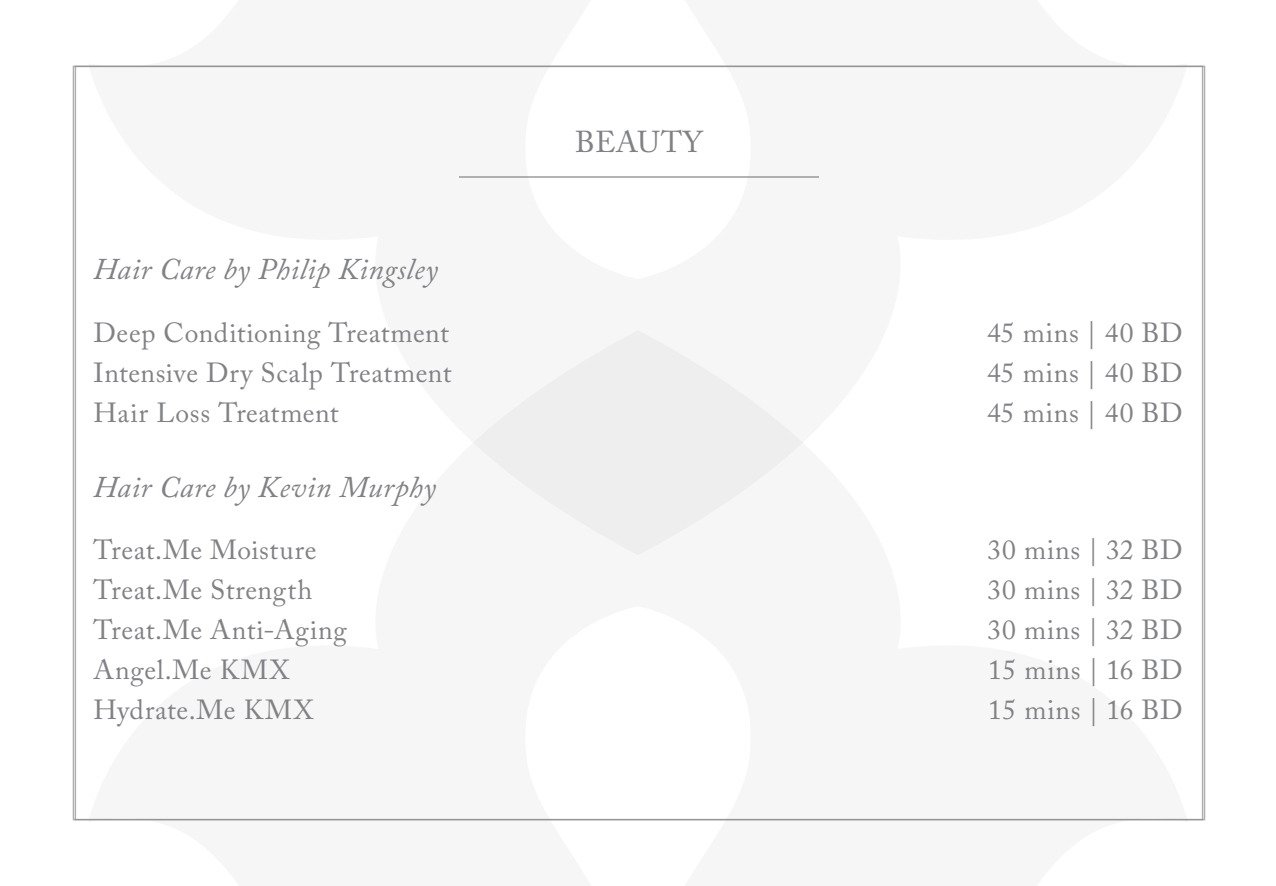
<style>
.page{position:relative;width:1276px;height:886px;background:#fff}
.page>*{position:absolute;margin:0;border:0;box-sizing:border-box;transform-origin:0 0}
.t1{font:italic 30px "Adobe Caslon Pro";letter-spacing:.015em;color:#808285}
.t2{font:30px "Adobe Caslon";color:#808285}
.t3{font:27.5px "Adobe Caslon Pro";letter-spacing:.02em;color:#808285}
.t4{font:27.5px "Adobe Caslon";letter-spacing:.03em;color:#808285}
.s1{font-family:"Adobe Caslon Pro"}
</style>
<div class="page">
<svg style="left:88px;top:65px;width:1099px;height:490px;fill:#f6f6f6"></svg>
<hr style="left:459px;top:176px;width:359px;height:2px;background:#808285">
<p class="t2" style="left:575px;top:124px;width:129px">BEAUTY</p>
<p class="t1" style="left:94px;top:251px;width:345px">Hair Care by Philip Kingsley</p>
<p class="t3" style="left:94px;top:316px;width:357px">Deep Conditioning Treatment</p>
<p class="t4" style="left:987px;top:316px;width:197px">45 mins | 40 <span class="s1">BD</span></p>
<p class="t3" style="left:94px;top:356px;width:359px">Intensive Dry Scalp Treatment</p>
<p class="t4" style="left:987px;top:356px;width:197px">45 mins | 40 <span class="s1">BD</span></p>
<p class="t3" style="left:94px;top:396px;width:246px">Hair Loss Treatment</p>
<p class="t4" style="left:987px;top:396px;width:197px">45 mins | 40 <span class="s1">BD</span></p>
<p class="t1" style="left:94px;top:469px;width:344px">Hair Care by Kevin Murphy</p>
<p class="t3" style="left:94px;top:534px;width:224px">Treat.Me Moisture</p>
<p class="t4" style="left:987px;top:534px;width:196px">30 mins | 32 <span class="s1">BD</span></p>
<p class="t3" style="left:94px;top:574px;width:220px">Treat.Me Strength</p>
<p class="t4" style="left:987px;top:574px;width:196px">30 mins | 32 <span class="s1">BD</span></p>
<p class="t3" style="left:94px;top:614px;width:255px">Treat.Me Anti-Aging</p>
<p class="t4" style="left:987px;top:614px;width:196px">30 mins | 32 <span class="s1">BD</span></p>
<p class="t3" style="left:94px;top:654px;width:197px">Angel.Me KMX</p>
<p class="t4" style="left:988px;top:654px;width:196px">15 mins | 16 <span class="s1">BD</span></p>
<p class="t3" style="left:94px;top:694px;width:221px">Hydrate.Me KMX</p>
<p class="t4" style="left:988px;top:694px;width:196px">15 mins | 16 <span class="s1">BD</span></p>
</div>
